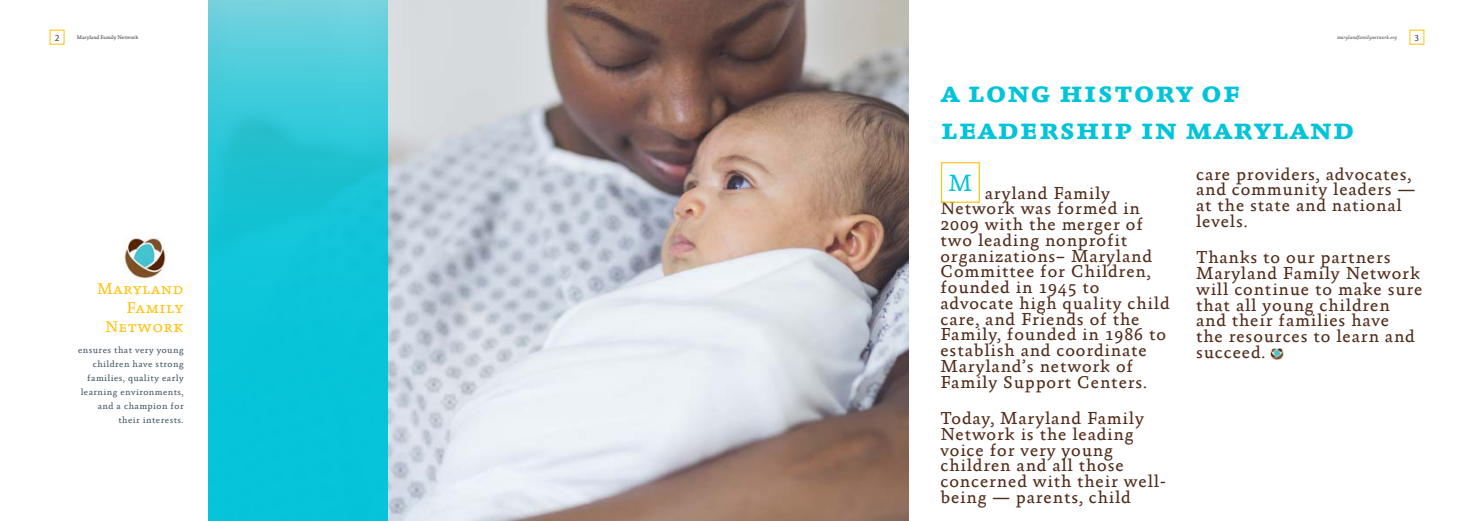
<style>
.page{position:relative;width:1474px;height:521px;background:#fff}
.page>*{position:absolute;margin:0;border:0;box-sizing:border-box;transform-origin:0 0}
.t1{font:30.62px/36.8px "Absara TF Bold SC";color:#00c4d9}
.t2{font:23.62px "Absara";color:#00c4d9}
.t3{font:17.5px/15.8px "Absara";letter-spacing:.05em;color:#522c1b}
.t4{font:15.75px/18.9px "Absara TF Regular SC";color:#ffc20e;text-align:right}
.t5{font:9.19px/14px "Absara TF";letter-spacing:.05em;color:#475765;text-align:right}
.t6{font:9.19px "Myriad Pro";color:#414042}
.t7{font:italic 5.25px "Absara TF";color:#414042}
.t8{font:5.25px "Absara";color:#414042}
</style>
<div class="page">
<img style="left:388px;top:0;width:520px;height:521px">
<svg style="left:208px;top:0;width:180px;height:521px;background:#1ec6d8"></svg>
<div style="left:941px;top:162px;width:38px;height:41px;border:1px solid #ffc20e"></div>
<img style="left:123px;top:238px;width:43px;height:40px">
<svg style="left:1270px;top:348px;width:13px;height:12px"></svg>
<p class="t6" style="left:55px;top:32px;width:6px">2</p>
<p class="t8" style="left:77px;top:35px;width:63px">Maryland Family Network</p>
<p class="t7" style="left:1336px;top:35px;width:61px">marylandfamilynetwork.org</p>
<p class="t6" style="left:1414px;top:32px;width:6px">3</p>
<p class="t4" style="left:97px;top:280px;width:88px">Maryland<br>Family<br>Network</p>
<p class="t5" style="left:78px;top:343px;width:107px">ensures that very young children have strong families, quality early learning environments, and a champion for their interests.</p>
<h1 class="t1" style="left:940px;top:75px;width:416px">a long history of leadership in maryland</h1>
<h2 class="t2" style="left:948px;top:169px;width:25px">M</h2>
<p class="t3" style="left:940px;top:185px;width:230px;text-indent:44px">aryland Family<br>Network was formed in<br>2009 with the merger of two leading nonprofit organizations– Maryland<br>Committee for Children, founded in 1945 to advocate high quality child care, and Friends of the<br>Family, founded in 1986 to establish and coordinate<br>Maryland’s network of<br>Family Support Centers.</p>
<p class="t3" style="left:940px;top:411px;width:227px">Today, Maryland Family<br>Network is the leading voice for very young children and all those concerned with their well&shy;being — parents, child</p>
<p class="t3" style="left:1196px;top:166px;width:221px">care providers, advocates, and community leaders — at the state and national levels.</p>
<p class="t3" style="left:1196px;top:250px;width:228px">Thanks to our partners<br>Maryland Family Network will continue to make sure that all young children and their families have<br>the resources to learn and succeed.</p>
</div>
